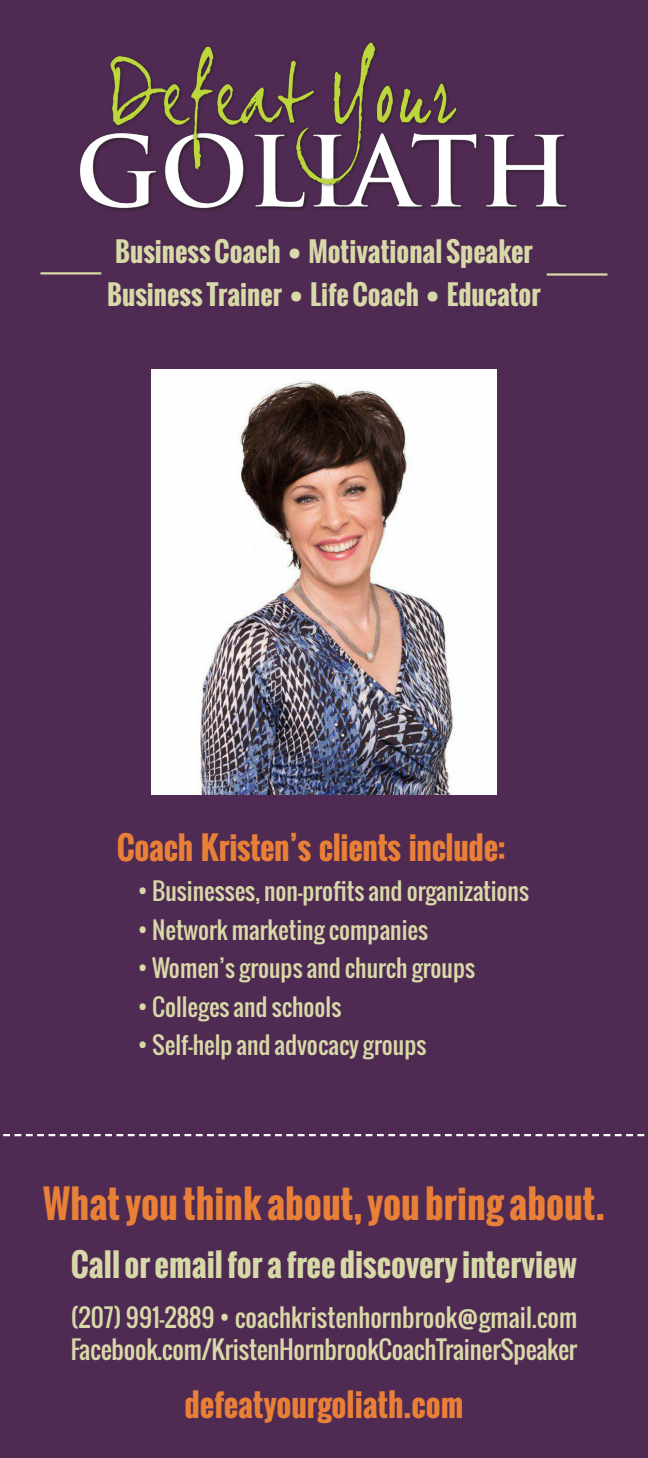
<style>
.page{position:relative;width:648px;height:1458px;background:#4f2a52}
.page>*{position:absolute;margin:0;border:0;box-sizing:border-box;transform-origin:0 0}
.t1{font:700 38.25px "Oswald";color:#e98037}
.t2{font:700 31.5px "Oswald";letter-spacing:-.01em;color:#e98037}
.t3{font:700 31.5px "Oswald";color:#d8d9a8}
.t4{font:700 27px "Oswald";color:#d8d9a8}
.t5{font:24.75px "Oswald";letter-spacing:-.01em;color:#d8d9a8}
.t6{font:23.62px "Oswald";color:#d8d9a8}
</style>
<div class="page">
<img style="left:79px;top:42px;width:489px;height:168px">
<img style="left:151px;top:369px;width:346px;height:426px">
<svg style="left:3px;top:1134px;width:642px;height:2px"></svg>
<hr style="left:40px;top:272px;width:61px;height:3px;background:#d8d9a8">
<hr style="left:547px;top:273px;width:61px;height:3px;background:#d8d9a8">
<p class="t4" style="left:115px;top:232px;width:419px">Business Coach • Motivational Speaker</p>
<p class="t4" style="left:107px;top:274px;width:435px">Business Trainer • Life Coach • Educator</p>
<p class="t2" style="left:117px;top:825px;width:390px">Coach Kristen’s clients include:</p>
<p class="t6" style="left:137px;top:873px;width:394px">• Businesses, non-profits and organizations</p>
<p class="t6" style="left:137px;top:912px;width:293px">• Network marketing companies</p>
<p class="t6" style="left:137px;top:950px;width:340px">• Women’s groups and church groups</p>
<p class="t6" style="left:137px;top:989px;width:206px">• Colleges and schools</p>
<p class="t6" style="left:137px;top:1027px;width:291px">• Self-help and advocacy groups</p>
<p class="t1" style="left:43px;top:1175px;width:564px">What you think about, you bring about.</p>
<p class="t3" style="left:71px;top:1241px;width:508px">Call or email for a free discovery interview</p>
<p class="t5" style="left:71px;top:1298px;width:508px">(207) 991-2889 • coachkristenhornbrook@gmail.com</p>
<p class="t5" style="left:71px;top:1331px;width:508px">Facebook.com/KristenHornbrookCoachTrainerSpeaker</p>
<p class="t2" style="left:184px;top:1381px;width:281px">defeatyourgoliath.com</p>
</div>
